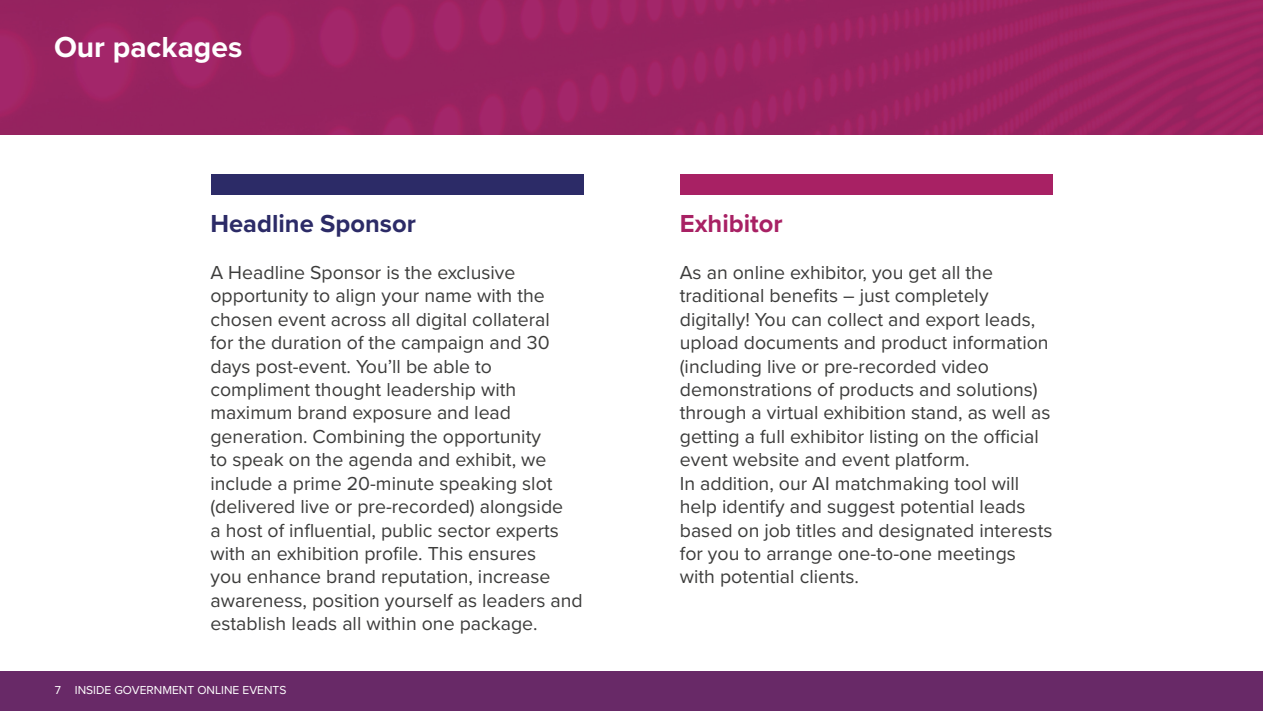
<style>
.page{position:relative;width:1263px;height:711px;background:#fff}
.page>*{position:absolute;margin:0;border:0;box-sizing:border-box;transform-origin:0 0}
.t1{font:700 30px "Proxima Nova";color:#fff}
.t2{font:700 25.5px "Proxima Nova";color:#2c2b67}
.t3{font:700 25.5px "Proxima Nova";color:#a82164}
.t4{font:19.5px/23.4px "Proxima Nova";color:#3c3c3b}
.t5{font:12px "Proxima Nova";color:#fff}
</style>
<div class="page">
<div style="left:211px;top:174px;width:373px;height:21px;background:#2c2b67"></div>
<div style="left:680px;top:174px;width:372px;height:21px;background:#a82164"></div>
<img style="left:0;top:0;width:1263px;height:134px">
<div style="left:0;top:671px;width:1263px;height:39px;background:#682967"></div>
<h1 class="t1" style="left:54px;top:24px;width:190px">Our packages</h1>
<h2 class="t2" style="left:210px;top:204px;width:207px">Headline Sponsor</h2>
<p class="t4" style="left:210px;top:259px;width:374px">A Headline Sponsor is the exclusive opportunity to align your name with the chosen event across all digital collateral<br>for the duration of the campaign and 30 days post-event. You’ll be able to compliment thought leadership with maximum brand exposure and lead generation. Combining the opportunity<br>to speak on the agenda and exhibit, we include a prime 20-minute speaking slot (delivered live or pre-recorded) alongside<br>a host of influential, public sector experts with an exhibition profile. This ensures<br>you enhance brand reputation, increase awareness, position yourself as leaders and establish leads all within one package.</p>
<p class="t5" style="left:55px;top:680px;width:233px">7 INSIDE GOVERNMENT ONLINE EVENTS</p>
<h2 class="t3" style="left:680px;top:204px;width:104px">Exhibitor</h2>
<p class="t4" style="left:680px;top:259px;width:374px">As an online exhibitor, you get all the traditional benefits – just completely digitally! You can collect and export leads, upload documents and product information (including live or pre-recorded video demonstrations of products and solutions) through a virtual exhibition stand, as well as getting a full exhibitor listing on the official event website and event platform.<br>In addition, our AI matchmaking tool will help identify and suggest potential leads based on job titles and designated interests for you to arrange one-to-one meetings with potential clients.</p>
</div>
